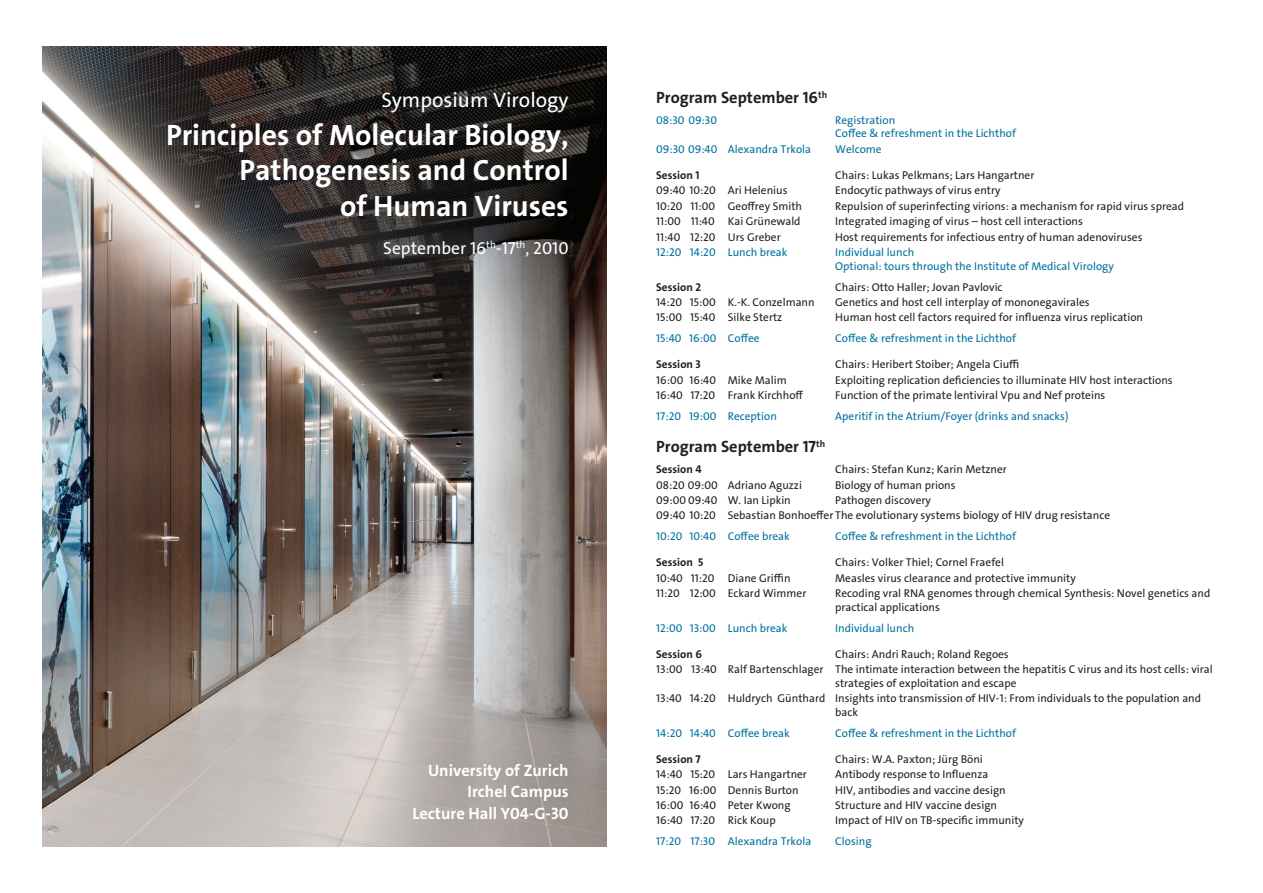
<style>
.page{position:relative;width:1263px;height:893px;background:#fff}
.page>*{position:absolute;margin:0;border:0;box-sizing:border-box;transform-origin:0 0}
.t1{font:29.55px/35.5px "The Sans LP7 Bld";color:#fff;text-align:right}
.t2{font:21px "The Sans LP5 Plain";color:#fff}
.t3{font:17.55px "The Sans LP5 Plain";color:#fff}
.t4{font:16.5px/21.3px "The Sans LP7 Bld";color:#fff;text-align:right}
.t5{font:16.35px "The Sans LP7 Bld";color:#231f20}
.t6{font:11.4px/15.5px "The Sans LP5 Plain";color:#231f20;text-align:center}
.t7{font:11.4px/13.6px "The Sans LP5 Plain";color:#00719f}
.t8{font:11.4px "The Sans LP7 Bld";color:#231f20}
</style>
<div class="page">
<img style="left:43px;top:46px;width:564px;height:801px">
<h2 class="t2" style="left:381px;top:87px;width:189px">Symposium Virology</h2>
<h1 class="t1" style="left:166px;top:117px;width:404px">Principles of Molecular Biology,<br>Pathogenesis and Control<br>of Human Viruses</h1>
<h3 class="t3" style="left:383px;top:237px;width:187px">September 16<sup>th</sup>-17<sup>th</sup>, 2010</h3>
<h3 class="t4" style="left:412px;top:760px;width:158px">University of Zurich<br>Irchel Campus<br>Lecture Hall Y04-G-30</h3>
<h3 class="t5" style="left:656px;top:87px;width:172px">Program September 16<sup>th</sup></h3>
<p class="t7" style="left:656px;top:113px;width:62px">08:30 09:30</p>
<p class="t7" style="left:835px;top:113px;width:182px">Registration<br>Coffee &amp; refreshment in the Lichthof</p>
<p class="t7" style="left:656px;top:142px;width:156px">09:30 09:40 Alexandra Trkola</p>
<p class="t7" style="left:835px;top:142px;width:48px">Welcome</p>
<p class="t8" style="left:656px;top:168px;width:45px">Session 1</p>
<p class="t6" style="left:835px;top:168px;width:201px">Chairs: Lukas Pelkmans; Lars Hangartner</p>
<p class="t6" style="left:656px;top:183px;width:133px">09:40 10:20 Ari Helenius</p>
<p class="t6" style="left:835px;top:183px;width:167px">Endocytic pathways of virus entry</p>
<p class="t6" style="left:656px;top:198px;width:147px">10:20 11:00 Geoffrey Smith</p>
<p class="t6" style="left:835px;top:198px;width:350px">Repulsion of superinfecting virions: a mechanism for rapid virus spread</p>
<p class="t6" style="left:656px;top:214px;width:146px">11:00 11:40 Kai Grünewald</p>
<p class="t6" style="left:835px;top:214px;width:249px">Integrated imaging of virus – host cell interactions</p>
<p class="t6" style="left:656px;top:229px;width:126px">11:40 12:20 Urs Greber</p>
<p class="t6" style="left:835px;top:229px;width:309px">Host requirements for infectious entry of human adenoviruses</p>
<p class="t7" style="left:656px;top:246px;width:133px">12:20 14:20 Lunch break</p>
<p class="t7" style="left:835px;top:246px;width:280px">Individual lunch<br>Optional: tours through the Institute of Medical Virology</p>
<p class="t8" style="left:656px;top:279px;width:46px">Session 2</p>
<p class="t6" style="left:835px;top:279px;width:169px">Chairs: Otto Haller; Jovan Pavlovic</p>
<p class="t6" style="left:656px;top:294px;width:160px">14:20 15:00 K.-K. Conzelmann</p>
<p class="t6" style="left:835px;top:294px;width:256px">Genetics and host cell interplay of mononegavirales</p>
<p class="t6" style="left:656px;top:310px;width:128px">15:00 15:40 Silke Stertz</p>
<p class="t6" style="left:835px;top:310px;width:309px">Human host cell factors required for influenza virus replication</p>
<p class="t7" style="left:656px;top:332px;width:105px">15:40 16:00 Coffee</p>
<p class="t7" style="left:835px;top:332px;width:182px">Coffee &amp; refreshment in the Lichthof</p>
<p class="t8" style="left:656px;top:357px;width:46px">Session 3</p>
<p class="t6" style="left:835px;top:357px;width:186px">Chairs: Heribert Stoiber; Angela Ciuffi</p>
<p class="t6" style="left:656px;top:372px;width:132px">16:00 16:40 Mike Malim</p>
<p class="t6" style="left:835px;top:372px;width:339px">Exploiting replication deficiencies to illuminate HIV host interactions</p>
<p class="t6" style="left:656px;top:388px;width:149px">16:40 17:20 Frank Kirchhoff</p>
<p class="t6" style="left:835px;top:388px;width:272px">Function of the primate lentiviral Vpu and Nef proteins</p>
<p class="t7" style="left:656px;top:409px;width:122px">17:20 19:00 Reception</p>
<p class="t7" style="left:835px;top:409px;width:235px">Aperitif in the Atrium/Foyer (drinks and snacks)</p>
<h3 class="t5" style="left:656px;top:436px;width:170px">Program September 17<sup>th</sup></h3>
<p class="t8" style="left:656px;top:462px;width:47px">Session 4</p>
<p class="t6" style="left:835px;top:462px;width:173px">Chairs: Stefan Kunz; Karin Metzner</p>
<p class="t6" style="left:656px;top:477px;width:147px">08:20 09:00 Adriano Aguzzi</p>
<p class="t6" style="left:835px;top:477px;width:122px">Biology of human prions</p>
<p class="t6" style="left:656px;top:492px;width:136px">09:00 09:40 W. Ian Lipkin</p>
<p class="t6" style="left:656px;top:492px;width:455px">Pathogen discovery<br>09:40 10:20 Sebastian Bonhoeffer The evolutionary systems biology of HIV drug resistance</p>
<p class="t7" style="left:656px;top:529px;width:135px">10:20 10:40 Coffee break</p>
<p class="t7" style="left:835px;top:529px;width:182px">Coffee &amp; refreshment in the Lichthof</p>
<p class="t8" style="left:656px;top:555px;width:49px">Session 5</p>
<p class="t6" style="left:835px;top:555px;width:170px">Chairs: Volker Thiel; Cornel Fraefel</p>
<p class="t6" style="left:656px;top:570px;width:136px">10:40 11:20 Diane Griffin</p>
<p class="t6" style="left:835px;top:570px;width:242px">Measles virus clearance and protective immunity</p>
<p class="t6" style="left:656px;top:586px;width:152px">11:20 12:00 Eckard Wimmer</p>
<p class="t6" style="left:835px;top:586px;width:377px;line-height:13.6px;text-align:left">Recoding vral RNA genomes through chemical Synthesis: Novel genetics and practical applications</p>
<p class="t7" style="left:656px;top:621px;width:133px">12:00 13:00 Lunch break</p>
<p class="t7" style="left:835px;top:621px;width:80px">Individual lunch</p>
<p class="t8" style="left:656px;top:646px;width:47px">Session 6</p>
<p class="t6" style="left:656px;top:646px;width:558px;text-align:left;text-indent:179px">Chairs: Andri Rauch; Roland Regoes<br>13:00 13:40 Ralf Bartenschlager The intimate interaction between the hepatitis C virus and its host cells: viral</p>
<p class="t6" style="left:656px;top:675px;width:546px">strategies of exploitation and escape<br>13:40 14:20 Huldrych Günthard Insights into transmission of HIV-1: From individuals to the population and</p>
<p class="t6" style="left:835px;top:704px;width:24px">back</p>
<p class="t7" style="left:656px;top:726px;width:135px">14:20 14:40 Coffee break</p>
<p class="t7" style="left:835px;top:726px;width:182px">Coffee &amp; refreshment in the Lichthof</p>
<p class="t8" style="left:656px;top:752px;width:46px">Session 7</p>
<p class="t6" style="left:835px;top:751px;width:149px">Chairs: W.A. Paxton; Jürg Böni</p>
<p class="t6" style="left:656px;top:767px;width:152px">14:40 15:20 Lars Hangartner</p>
<p class="t6" style="left:835px;top:767px;width:155px">Antibody response to Influenza</p>
<p class="t6" style="left:656px;top:782px;width:144px">15:20 16:00 Dennis Burton</p>
<p class="t6" style="left:835px;top:782px;width:172px">HIV, antibodies and vaccine design</p>
<p class="t6" style="left:656px;top:797px;width:136px">16:00 16:40 Peter Kwong</p>
<p class="t6" style="left:835px;top:797px;width:163px">Structure and HIV vaccine design</p>
<p class="t6" style="left:656px;top:813px;width:121px">16:40 17:20 Rick Koup</p>
<p class="t6" style="left:835px;top:813px;width:190px">Impact of HIV on TB-specific immunity</p>
<p class="t7" style="left:656px;top:835px;width:156px">17:20 17:30 Alexandra Trkola</p>
<p class="t7" style="left:835px;top:835px;width:38px">Closing</p>
</div>
